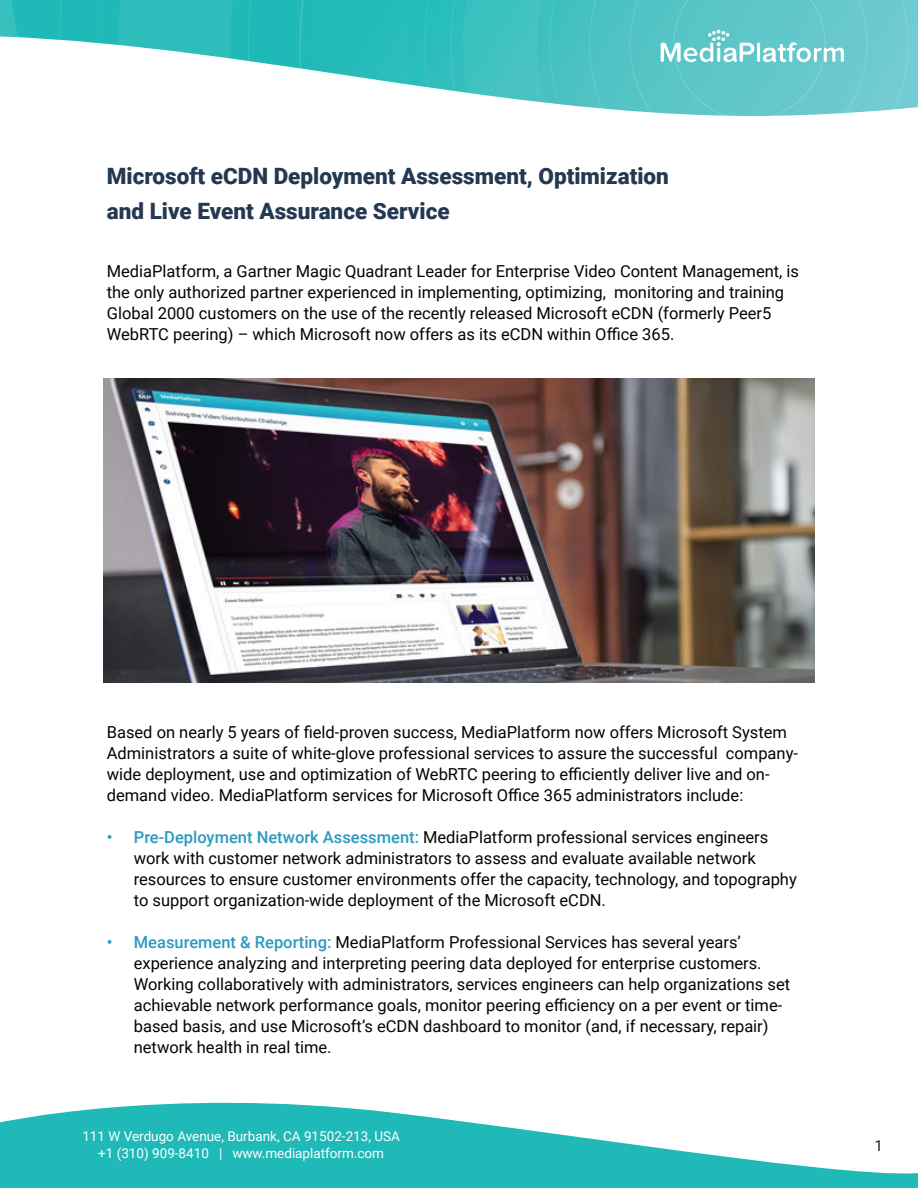
<style>
.page{position:relative;width:918px;height:1188px;background:#fff}
.page>*{position:absolute;margin:0;border:0;box-sizing:border-box;transform-origin:0 0}
.t1{font:900 22.5px/34.5px "Roboto";color:#243951}
.t2{font:16.5px/21px "Roboto";color:#040503}
.t3{font:15px "Roboto";color:#231f20}
.t4{font:13.5px/16.2px "Roboto";color:#fff;text-align:center}
.s1{font-weight:500;color:#2c99bf}
</style>
<div class="page">
<svg style="left:0;top:0;width:19px;height:38px"></svg>
<svg style="left:19px;top:0;width:899px;height:108px"></svg>
<svg style="left:589px;top:0;width:320px;height:116px"></svg>
<svg style="left:0;top:1102px;width:918px;height:86px;fill:#1fb9b7"></svg>
<img style="left:104px;top:379px;width:710px;height:304px">
<h1 class="t1" style="left:107px;top:158px;width:564px">Microsoft eCDN Deployment Assessment, Optimization and Live Event Assurance Service</h1>
<p class="t2" style="left:107px;top:260px;width:694px">MediaPlatform, a Gartner Magic Quadrant Leader for Enterprise Video Content Management, is the only authorized partner experienced in implementing, optimizing, monitoring and training Global 2000 customers on the use of the recently released Microsoft eCDN (formerly Peer5<br>WebRTC peering) – which Microsoft now offers as its eCDN within Office 365.</p>
<p class="t2" style="left:107px;top:721px;width:693px">Based on nearly 5 years of field-proven success, MediaPlatform now offers Microsoft System Administrators a suite of white-glove professional services to assure the successful company&shy;wide deployment, use and optimization of WebRTC peering to efficiently deliver live and on&shy;demand video. MediaPlatform services for Microsoft Office 365 administrators include:</p>
<p class="t2" style="left:134px;top:826px;width:665px;text-indent:-27px"><span class="s1">• Pre-Deployment Network Assessment:</span> MediaPlatform professional services engineers work with customer network administrators to assess and evaluate available network resources to ensure customer environments offer the capacity, technology, and topography to support organization-wide deployment of the Microsoft eCDN.</p>
<p class="t2" style="left:134px;top:931px;width:658px;text-indent:-27px"><span class="s1">• Measurement &amp; Reporting:</span> MediaPlatform Professional Services has several years’ experience analyzing and interpreting peering data deployed for enterprise customers.<br>Working collaboratively with administrators, services engineers can help organizations set achievable network performance goals, monitor peering efficiency on a per event or time&shy;based basis, and use Microsoft’s eCDN dashboard to monitor (and, if necessary, repair) network health in real time.</p>
<p class="t4" style="left:82px;top:1128px;width:319px">111 W Verdugo Avenue, Burbank, CA 91502-213, USA +1 (310) 909-8410 | www.mediaplatform.com</p>
<p class="t3" style="left:875px;top:1135px;width:10px">1</p>
</div>
